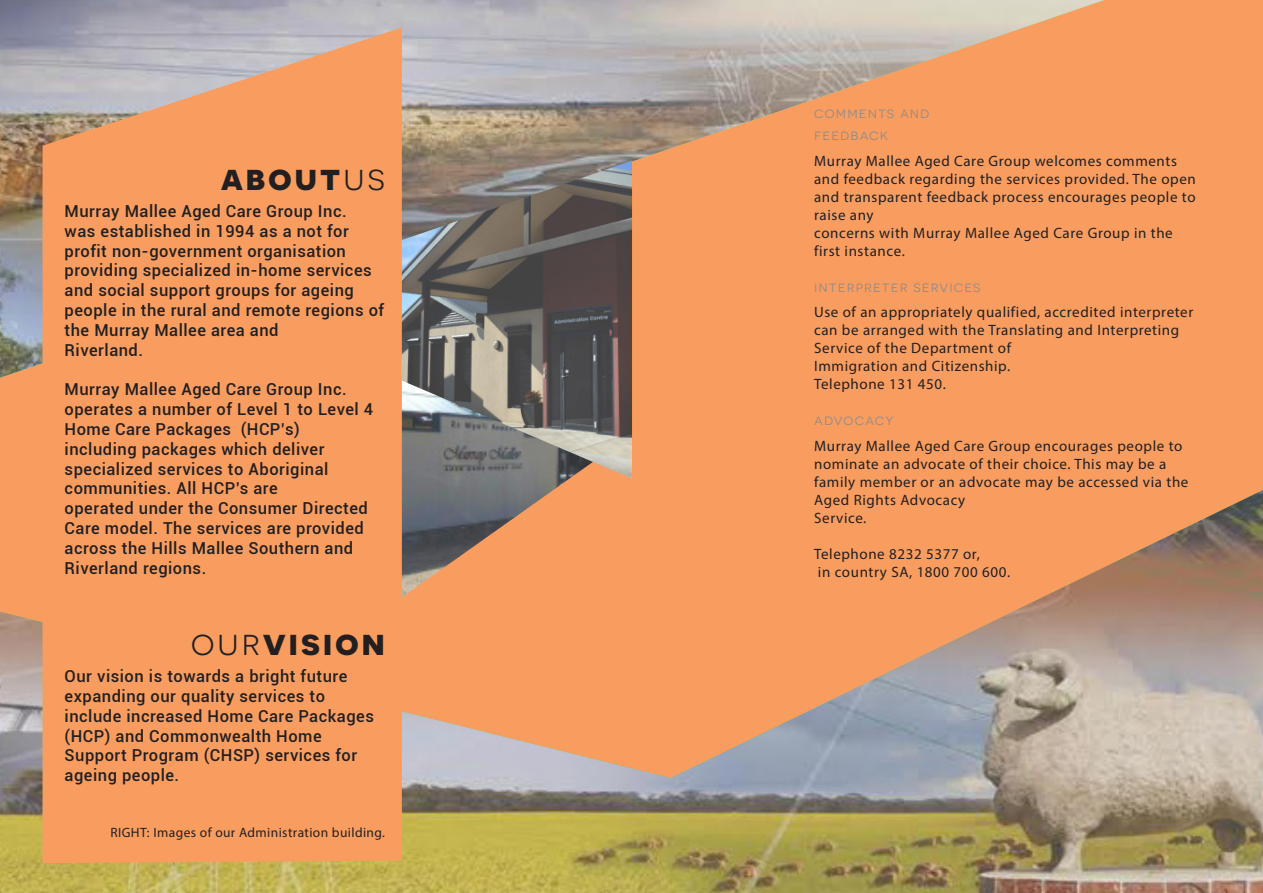
<style>
.page{position:relative;width:1263px;height:893px;background:#fff}
.page>*{position:absolute;margin:0;border:0;box-sizing:border-box;transform-origin:0 0}
.t1{font:700 36px "Novecentosanswide";letter-spacing:.07em;color:#231f20}
.t2{font:500 16.5px/19.8px "Roboto";letter-spacing:.03em;color:#231f20}
.t3{font:15px/18px "Myriad Pro";letter-spacing:.04em;color:#231f20}
.t4{font:15px/22.5px "Novecentosanswide";letter-spacing:.07em;color:#87898c}
.t5{font:13.5px "Myriad Pro";letter-spacing:.03em;color:#231f20}
.s1{font-weight:400}
</style>
<div class="page">
<img style="left:0;top:0;width:1263px;height:893px">
<svg style="left:43px;top:28px;width:359px;height:835px;background:#f39e65"></svg>
<img style="left:402px;top:479px;width:230px;height:118px">
<img style="left:402px;top:161px;width:230px;height:318px">
<p class="t1" style="left:221px;top:155px;width:166px">about<span class="s1">us</span></p>
<p class="t2" style="left:65px;top:201px;width:286px">Murray Mallee Aged Care Group Inc. was established in 1994 as a not for profit non-government organisation</p>
<p class="t2" style="left:65px;top:260px;width:321px">providing specialized in-home services and social support groups for ageing people in the rural and remote regions of the Murray Mallee area and<br>Riverland.</p>
<p class="t2" style="left:65px;top:379px;width:310px">Murray Mallee Aged Care Group Inc. operates a number of Level 1 to Level 4<br>Home Care Packages (HCP’s)</p>
<p class="t2" style="left:65px;top:438px;width:261px">including packages which deliver</p>
<p class="t2" style="left:65px;top:458px;width:265px">specialized services to Aboriginal</p>
<p class="t2" style="left:65px;top:478px;width:215px">communities. All HCP’s are</p>
<p class="t2" style="left:65px;top:498px;width:305px">operated under the Consumer Directed Care model. The services are provided across the Hills Mallee Southern and Riverland regions.</p>
<p class="t1" style="left:191px;top:620px;width:196px"><span class="s1">our</span>vision</p>
<p class="t2" style="left:65px;top:666px;width:311px">Our vision is towards a bright future expanding our quality services to include increased Home Care Packages (HCP) and Commonwealth Home<br>Support Program (CHSP) services for ageing people.</p>
<p class="t5" style="left:111px;top:824px;width:276px">RIGHT: Images of our Administration building.</p>
<p class="t4" style="left:814px;top:101px;width:117px">comments and feedback</p>
<p class="t3" style="left:814px;top:151px;width:383px">Murray Mallee Aged Care Group welcomes comments and feedback regarding the services provided. The open and transparent feedback process encourages people to raise any</p>
<p class="t3" style="left:814px;top:223px;width:360px">concerns with Murray Mallee Aged Care Group in the first instance.</p>
<p class="t4" style="left:814px;top:275px;width:168px">interpreter services</p>
<p class="t3" style="left:814px;top:303px;width:381px">Use of an appropriately qualified, accredited interpreter can be arranged with the Translating and Interpreting Service of the Department of<br>Immigration and Citizenship.</p>
<p class="t3" style="left:814px;top:375px;width:133px">Telephone 131 450.</p>
<p class="t4" style="left:814px;top:408px;width:81px">advocacy</p>
<p class="t3" style="left:814px;top:436px;width:376px">Murray Mallee Aged Care Group encourages people to nominate an advocate of their choice. This may be a family member or an advocate may be accessed via the Aged Rights Advocacy<br>Service.</p>
<p class="t3" style="left:814px;top:544px;width:167px">Telephone 8232 5377 or,</p>
<p class="t3" style="left:818px;top:562px;width:194px">in country SA, 1800 700 600.</p>
</div>
